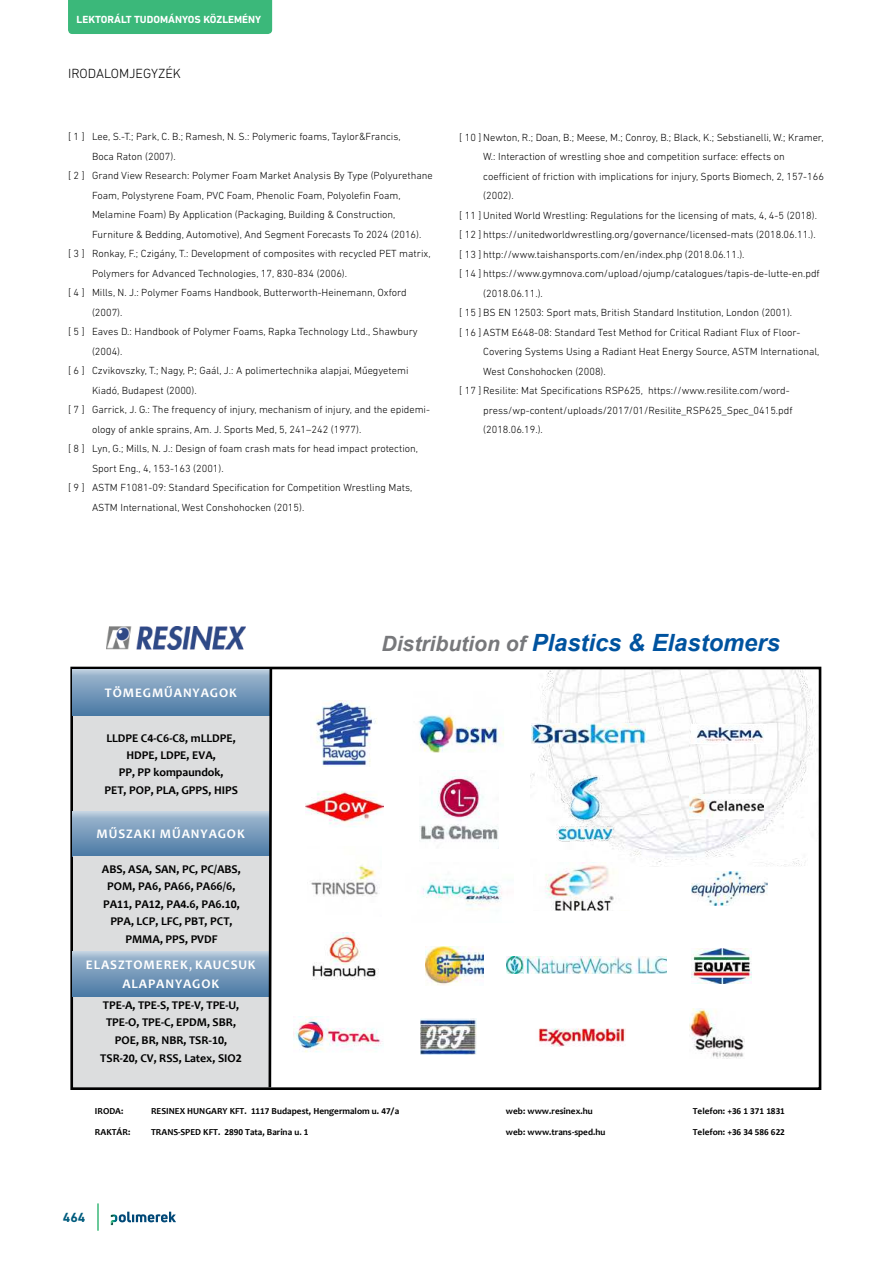
<style>
.page{position:relative;width:893px;height:1263px;background:#fff}
.page>*{position:absolute;margin:0;border:0;box-sizing:border-box;transform-origin:0 0}
.t1{font:italic 700 23.7px "Arial";color:#00539f}
.t2{font:300 13.5px "DIN Next LT Pro";color:#000}
.t3{font:700 13.5px "DIN Next LT Pro";color:#005c7e}
.t4{font:700 13.2px/19.2px "Candara";letter-spacing:.07em;color:#fff;text-align:center}
.t5{font:700 11.85px/17.4px "Candara";color:#000;text-align:center}
.t6{font:300 10.5px "DIN Next LT Pro";color:#000}
.t7{font:700 10.5px "DIN Next LT Pro";color:#fff}
.t8{font:700 9.15px "Candara";letter-spacing:.005em;color:#000}
.t9{font:700 9.15px "Calibri";letter-spacing:-.005em;color:#000}
.s1{font-family:"Calibri"}
.s2{font-weight:400}
.s3{font-size:21px;color:#77787b}
.s4{font-family:"Candara"}
</style>
<div class="page">
<hr style="left:97px;top:1203px;width:2px;height:28px;background:#3bb87a">
<svg style="left:111px;top:1211px;width:65px;height:14px"></svg>
<div style="left:68px;top:0;width:204px;height:34px;background:#3bb87a"></div>
<img style="left:106px;top:627px;width:140px;height:23px">
<svg style="left:70px;top:666px;width:752px;height:424px"></svg>
<svg style="left:73px;top:669px;width:194px;height:47px;background:#789bbb"></svg>
<div style="left:73px;top:716px;width:196px;height:95px;background:#dcddde"></div>
<svg style="left:73px;top:811px;width:194px;height:45px;background:#7a9dbd"></svg>
<div style="left:73px;top:856px;width:197px;height:95px;background:#dcddde"></div>
<svg style="left:73px;top:951px;width:194px;height:45px;background:#7a9cbc"></svg>
<img style="left:307px;top:846px;width:74px;height:71px">
<img style="left:311px;top:700px;width:67px;height:67px">
<img style="left:531px;top:723px;width:114px;height:20px">
<img style="left:305px;top:767px;width:79px;height:79px">
<img style="left:534px;top:862px;width:95px;height:48px">
<img style="left:692px;top:948px;width:60px;height:36px">
<img style="left:293px;top:1017px;width:91px;height:36px">
<img style="left:420px;top:770px;width:78px;height:79px">
<img style="left:692px;top:872px;width:75px;height:34px">
<img style="left:406px;top:862px;width:107px;height:61px">
<img style="left:506px;top:957px;width:161px;height:17px">
<img style="left:425px;top:946px;width:59px;height:40px">
<img style="left:692px;top:724px;width:75px;height:19px">
<img style="left:413px;top:692px;width:93px;height:61px">
<img style="left:307px;top:932px;width:74px;height:51px">
<img style="left:536px;top:1024px;width:90px;height:23px">
<svg style="left:267px;top:666px;width:6px;height:424px"></svg>
<img style="left:556px;top:776px;width:58px;height:66px">
<img style="left:420px;top:1018px;width:56px;height:36px">
<img style="left:690px;top:1008px;width:55px;height:51px">
<p class="t7" style="left:77px;top:14px;width:186px">LEKTORÁLT TUDOMÁNYOS KÖZLEMÉNY</p>
<p class="t2" style="left:68px;top:66px;width:114px">IRODALOMJEGYZÉK</p>
<p class="t6" style="left:68px;top:131px;width:334px">[ 1 ] Lee, S.-T.; Park, C. B.; Ramesh, N. S.: Polymeric foams, Taylor&amp;Francis,</p>
<p class="t6" style="left:92px;top:151px;width:85px">Boca Raton (2007).</p>
<p class="t6" style="left:68px;top:170px;width:366px">[ 2 ] Grand View Research: Polymer Foam Market Analysis By Type (Polyurethane</p>
<p class="t6" style="left:92px;top:190px;width:310px">Foam, Polystyrene Foam, PVC Foam, Phenolic Foam, Polyolefin Foam,</p>
<p class="t6" style="left:92px;top:209px;width:305px">Melamine Foam) By Application (Packaging, Building &amp; Construction,</p>
<p class="t6" style="left:92px;top:229px;width:331px">Furniture &amp; Bedding, Automotive), And Segment Forecasts To 2024 (2016).</p>
<p class="t6" style="left:68px;top:248px;width:364px">[ 3 ] Ronkay, F.; Czigány, T.: Development of composites with recycled PET matrix,</p>
<p class="t6" style="left:92px;top:268px;width:257px">Polymers for Advanced Technologies, 17, 830-834 (2006).</p>
<p class="t6" style="left:68px;top:287px;width:340px">[ 4 ] Mills, N. J.: Polymer Foams Handbook, Butterworth-Heinemann, Oxford</p>
<p class="t6" style="left:92px;top:307px;width:32px">(2007).</p>
<p class="t6" style="left:68px;top:326px;width:351px">[ 5 ] Eaves D.: Handbook of Polymer Foams, Rapka Technology Ltd., Shawbury</p>
<p class="t6" style="left:92px;top:346px;width:32px">(2004).</p>
<p class="t6" style="left:68px;top:365px;width:342px">[ 6 ] Czvikovszky, T.; Nagy, P.; Gaál, J.: A polimertechnika alapjai, Műegyetemi</p>
<p class="t6" style="left:92px;top:385px;width:106px">Kiadó, Budapest (2000).</p>
<p class="t6" style="left:68px;top:404px;width:363px">[ 7 ] Garrick, J. G.: The frequency of injury, mechanism of injury, and the epidemi-</p>
<p class="t6" style="left:92px;top:424px;width:271px">ology of ankle sprains, Am. J. Sports Med, 5, 241–242 (1977).</p>
<p class="t6" style="left:68px;top:443px;width:352px">[ 8 ] Lyn, G.; Mills, N. J.: Design of foam crash mats for head impact protection,</p>
<p class="t6" style="left:92px;top:463px;width:133px">Sport Eng., 4, 153-163 (2001).</p>
<p class="t6" style="left:68px;top:482px;width:346px">[ 9 ] ASTM F1081-09: Standard Specification for Competition Wrestling Mats,</p>
<p class="t6" style="left:92px;top:502px;width:214px">ASTM International, West Conshohocken (2015).</p>
<p class="t6" style="left:459px;top:131px;width:366px">[ 10 ] Newton, R.; Doan, B.; Meese, M.; Conroy, B.; Black, K.; Sebstianelli, W.; Kramer,</p>
<p class="t6" style="left:483px;top:151px;width:303px">W.: Interaction of wrestling shoe and competition surface: effects on</p>
<p class="t6" style="left:483px;top:170px;width:342px">coefficient of friction with implications for injury, Sports Biomech, 2, 157-166</p>
<p class="t6" style="left:483px;top:190px;width:32px">(2002).</p>
<p class="t6" style="left:459px;top:209px;width:359px">[ 11 ] United World Wrestling: Regulations for the licensing of mats, 4, 4-5 (2018).</p>
<p class="t6" style="left:459px;top:229px;width:358px">[ 12 ] https://unitedworldwrestling.org/governance/licensed-mats (2018.06.11.).</p>
<p class="t6" style="left:459px;top:248px;width:287px">[ 13 ] http://www.taishansports.com/en/index.php (2018.06.11.).</p>
<p class="t6" style="left:459px;top:268px;width:362px">[ 14 ] https://www.gymnova.com/upload/ojump/catalogues/tapis-de-lutte-en.pdf</p>
<p class="t6" style="left:483px;top:287px;width:61px">(2018.06.11.).</p>
<p class="t6" style="left:459px;top:307px;width:334px">[ 15 ] BS EN 12503: Sport mats, British Standard Institution, London (2001).</p>
<p class="t6" style="left:459px;top:326px;width:343px">[ 16 ] ASTM E648-08: Standard Test Method for Critical Radiant Flux of Floor-</p>
<p class="t6" style="left:483px;top:346px;width:338px">Covering Systems Using a Radiant Heat Energy Source, ASTM International,</p>
<p class="t6" style="left:483px;top:365px;width:124px">West Conshohocken (2008).</p>
<p class="t6" style="left:459px;top:385px;width:332px">[ 17 ] Resilite: Mat Specifications RSP625, https://www.resilite.com/word-</p>
<p class="t6" style="left:483px;top:404px;width:311px">press/wp-content/uploads/2017/01/Resilite_RSP625_Spec_0415.pdf</p>
<p class="t6" style="left:483px;top:424px;width:61px">(2018.06.19.).</p>
<p class="t4" style="left:105px;top:683px;width:133px">TÖMEGMŰANYAGOK</p>
<p class="t5" style="left:104px;top:730px;width:135px">LLDPE C<span class="s1">4</span>-C6-C8, mLLDPE,<br>HDPE, LDPE, EVA,<br>PP, PP kompaundok,<br>PET, POP, PLA, GPPS, HIPS</p>
<p class="t4" style="left:97px;top:824px;width:150px">MŰSZAKI MŰANYAGOK</p>
<p class="t5" style="left:102px;top:861px;width:140px">ABS, ASA, SAN, PC, PC/ABS,<br>POM, PA6, PA66, PA66/6,<br>PA<span class="s1">11</span>, PA<span class="s1">12</span>, PA<span class="s1">4</span>.6, PA6.<span class="s1">10</span>,<br>PPA, LCP, LFC, PBT, PCT,<br>PMMA, PPS, PVDF</p>
<p class="t4" style="left:86px;top:955px;width:171px">ELASZTOMEREK<span class="s2">,</span> KAUCSUK<br>ALAPANYAGOK</p>
<p class="t5" style="left:100px;top:997px;width:143px">TPE-A, TPE-S, TPE-V, TPE-U,<br>TPE-O, TPE-C, EPDM, SBR,<br>POE, BR, NBR, TSR<span class="s1">-10</span>,<br>TSR-<span class="s1">20</span>, CV, RSS, Latex, SIO<span class="s1">2</span></p>
<h1 class="t1" style="left:382px;top:626px;width:400px"><span class="s3">Distribution of</span> Plastics &amp; Elastomers</h1>
<p class="t8" style="left:95px;top:1106px;width:30px">IRODA:</p>
<p class="t8" style="left:151px;top:1106px;width:250px">RESINEX HUNGARY KFT. <span class="s1">1117</span> Budapest, Hengermalom u. <span class="s1">47/</span>a</p>
<p class="t8" style="left:506px;top:1106px;width:88px">web: www.resinex.hu</p>
<p class="t9" style="left:693px;top:1105px;width:94px"><span class="s4">Telefon: +</span>36 1 371 1831</p>
<p class="t8" style="left:95px;top:1127px;width:37px">RAKTÁR:</p>
<p class="t8" style="left:151px;top:1127px;width:159px">TRANS-SPED KFT. <span class="s1">2890</span> Tata, Barina u<span class="s1">. 1</span></p>
<p class="t8" style="left:506px;top:1127px;width:101px">web: www.trans-sped.hu</p>
<p class="t9" style="left:693px;top:1126px;width:94px"><span class="s4">Telefon: +</span>36 34 586 622</p>
<p class="t3" style="left:63px;top:1209px;width:24px">464</p>
</div>
